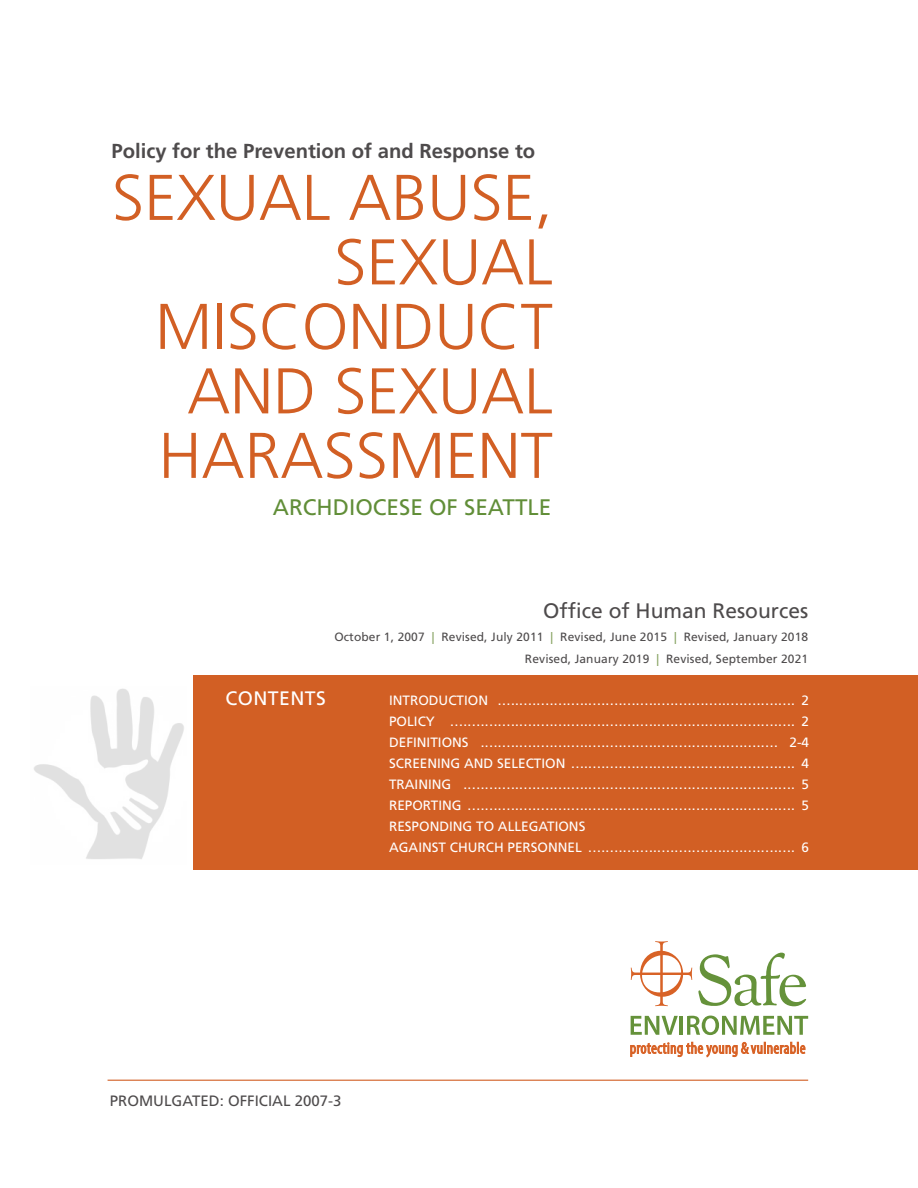
<style>
.page{position:relative;width:918px;height:1188px;background:#fff}
.page>*{position:absolute;margin:0;border:0;box-sizing:border-box;transform-origin:0 0}
.t1{font:300 64.5px/64.5px "Frutiger";color:#d25f24;text-align:right}
.t2{font:22.5px "Frutiger";color:#618e38}
.t3{font:21px "Frutiger";color:#4e4b4c}
.t4{font:700 20.25px "Frutiger";color:#4e4b4c}
.t5{font:19.5px "Frutiger";letter-spacing:.02em;color:#fff}
.t6{font:15px "Frutiger";color:#4e4b4c}
.t7{font:13.5px/21px "Frutiger";color:#fff}
.t8{font:12px/22.5px "Frutiger";letter-spacing:.01em;color:#4e4b4c;text-align:right}
.s1{color:#829f5c}
</style>
<div class="page">
<div style="left:193px;top:675px;width:725px;height:194px;background:#d25f24"></div>
<svg style="left:631px;top:941px;width:61px;height:65px"></svg>
<svg style="left:698px;top:953px;width:108px;height:53px"></svg>
<svg style="left:631px;top:1016px;width:47px;height:19px"></svg>
<hr style="left:680px;top:1016px;width:3px;height:19px;background:#65923a">
<svg style="left:687px;top:1016px;width:121px;height:19px"></svg>
<svg style="left:630px;top:1042px;width:175px;height:15px"></svg>
<hr style="left:108px;top:1080px;width:700px;height:1px;background:#d25f24">
<img style="left:34px;top:688px;width:150px;height:171px">
<h3 class="t4" style="left:111px;top:139px;width:425px">Policy for the Prevention of and Response to</h3>
<h1 class="t1" style="left:112px;top:166px;width:442px">SEXUAL ABUSE,<br>SEXUAL<br>MISCONDUCT<br>AND SEXUAL<br>HARASSMENT</h1>
<h2 class="t2" style="left:273px;top:494px;width:280px">ARCHDIOCESE OF SEATTLE</h2>
<h3 class="t3" style="left:543px;top:599px;width:266px">Office of Human Resources</h3>
<p class="t8" style="left:334px;top:626px;width:475px">October 1, 2007 <span class="s1">|</span> Revised, July 2011 <span class="s1">|</span> Revised, June 2015 <span class="s1">|</span> Revised, January 2018<br>Revised, January 2019 <span class="s1">|</span> Revised, September 2021</p>
<h3 class="t5" style="left:226px;top:687px;width:102px">CONTENTS</h3>
<p class="t7" style="left:389px;top:690px;width:422px">INTRODUCTION ….….….….….….….….….….….….….….….….….… 2<br>POLICY .….….….….….….….….….….….….….….….….….….….… 2<br>DEFINITIONS ….….….….….….….….….….….….….….….….….… 2-4<br>SCREENING AND SELECTION .….….….….….….….….….….….….… 4<br>TRAINING ….….….….….….….….….….….….….….….….….….….… 5<br>REPORTING .….….….….….….….….….….….….….….….….….….… 5<br>RESPONDING TO ALLEGATIONS<br>AGAINST CHURCH PERSONNEL .….….….….….….….….….….….… 6</p>
<p class="t6" style="left:110px;top:1091px;width:233px">PROMULGATED: OFFICIAL 2007-3</p>
</div>
